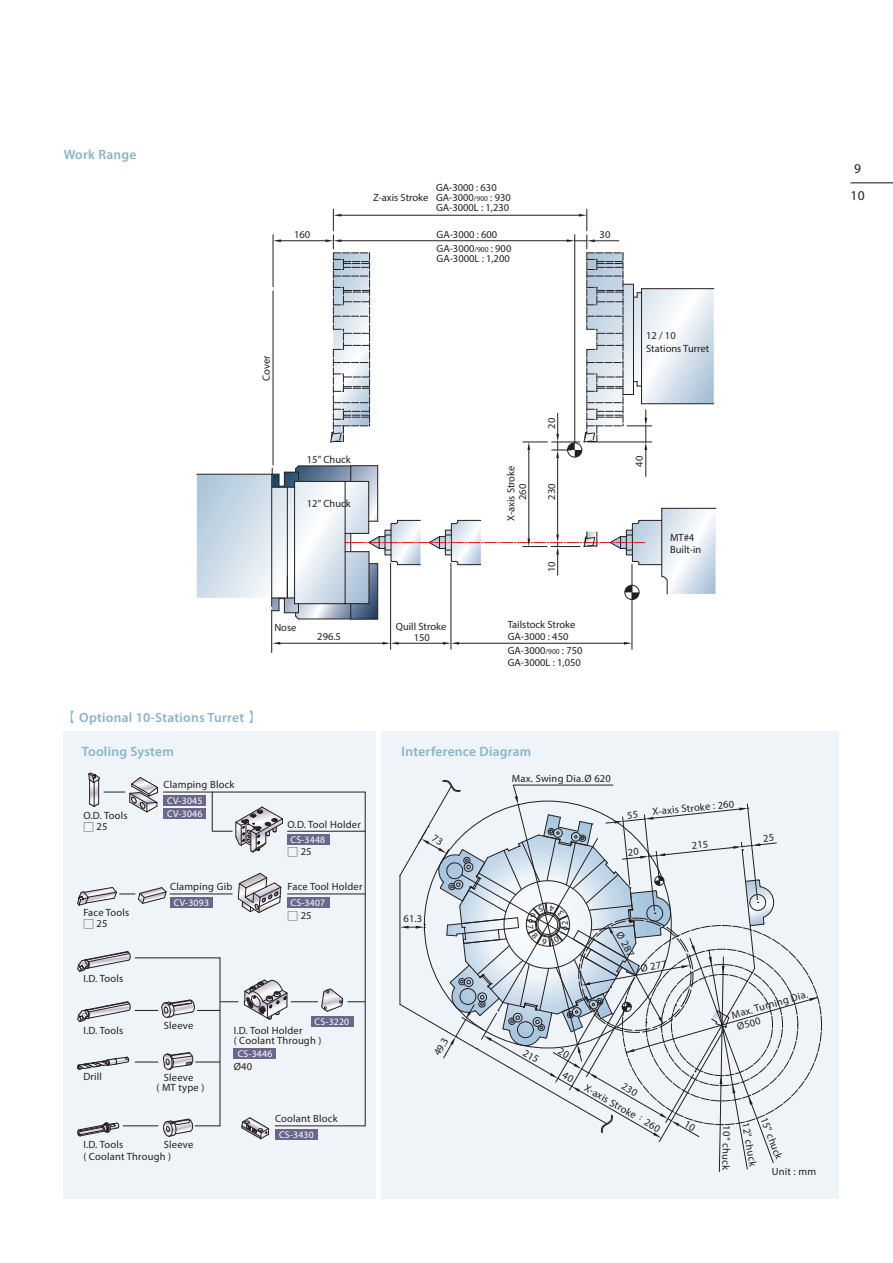
<style>
.page{position:relative;width:893px;height:1263px;background:#fff}
.page>*{position:absolute;margin:0;border:0;box-sizing:border-box;transform-origin:0 0}
.t1{font:600 13.5px "Myriad Pro";letter-spacing:.02em;color:#88b4c8}
.t2{font:13.5px/26.8px "Myriad Pro";color:#231f20}
.t3{font:10.5px/10.4px "Myriad Pro";color:#231f20}
.t4{font:10.5px "Myriad Pro";letter-spacing:.02em;color:#231f20}
.t5{font:9.75px/12.5px "Myriad Pro";letter-spacing:.02em;color:#fff}
.s1{font-size:7.5px}
.s2{font-family:"Lin Gothic";font-weight:700}
.s3{font-family:"P Ming Li U"}
.s4{font-family:"Adobe Ming Std";font-weight:300}
</style>
<div class="page">
<hr style="left:850px;top:182px;width:43px;height:1px;background:#231f20">
<hr style="left:632px;top:564px;width:1px;height:85px;background:#231f20">
<hr style="left:451px;top:563px;width:1px;height:86px;background:#231f20">
<hr style="left:459px;top:643px;width:165px;height:1px;background:#231f20">
<svg style="left:624px;top:642px;width:8px;height:3px"></svg>
<hr style="left:390px;top:563px;width:1px;height:86px;background:#231f20">
<hr style="left:399px;top:643px;width:44px;height:1px;background:#231f20">
<svg style="left:443px;top:642px;width:16px;height:3px"></svg>
<hr style="left:280px;top:643px;width:103px;height:1px;background:#231f20">
<svg style="left:383px;top:642px;width:16px;height:3px"></svg>
<svg style="left:272px;top:642px;width:8px;height:3px"></svg>
<hr style="left:271px;top:610px;width:1px;height:43px;background:#231f20">
<svg style="left:197px;top:209px;width:519px;height:411px"></svg>
<hr style="left:294px;top:487px;width:1px;height:111px;background:#231f20">
<div style="left:63px;top:731px;width:313px;height:468px;background:#eef4f7"></div>
<div style="left:382px;top:731px;width:457px;height:468px;background:#eef4f7"></div>
<div style="left:288px;top:834px;width:42px;height:11px;background:#6b678c"></div>
<div style="left:288px;top:897px;width:42px;height:11px;background:#6b678c"></div>
<div style="left:234px;top:1048px;width:42px;height:11px;background:#6b678c"></div>
<div style="left:311px;top:1016px;width:43px;height:10px;background:#6b678c"></div>
<div style="left:275px;top:1129px;width:43px;height:11px;background:#6b678c"></div>
<hr style="left:365px;top:792px;width:1px;height:334px;background:#231f20">
<hr style="left:163px;top:792px;width:202px;height:1px;background:#231f20">
<hr style="left:135px;top:958px;width:85px;height:1px;background:#231f20">
<hr style="left:220px;top:958px;width:1px;height:168px;background:#231f20">
<svg style="left:77px;top:951px;width:54px;height:21px"></svg>
<svg style="left:135px;top:1052px;width:85px;height:18px"></svg>
<svg style="left:77px;top:1057px;width:52px;height:13px"></svg>
<svg style="left:77px;top:1122px;width:43px;height:14px"></svg>
<hr style="left:123px;top:1125px;width:35px;height:1px;background:#231f20">
<svg style="left:163px;top:1119px;width:57px;height:17px"></svg>
<svg style="left:77px;top:999px;width:161px;height:23px"></svg>
<hr style="left:288px;top:894px;width:77px;height:1px;background:#231f20">
<hr style="left:170px;top:894px;width:62px;height:1px;background:#231f20">
<svg style="left:77px;top:887px;width:90px;height:19px"></svg>
<svg style="left:212px;top:806px;width:71px;height:46px"></svg>
<hr style="left:288px;top:831px;width:77px;height:1px;background:#231f20">
<svg style="left:241px;top:1117px;width:28px;height:22px"></svg>
<hr style="left:275px;top:1125px;width:90px;height:1px;background:#231f20">
<hr style="left:212px;top:792px;width:1px;height:39px;background:#231f20">
<svg style="left:88px;top:772px;width:70px;height:40px"></svg>
<svg style="left:238px;top:873px;width:43px;height:40px"></svg>
<svg style="left:244px;top:979px;width:121px;height:40px"></svg>
<div style="left:170px;top:897px;width:43px;height:11px;background:#6b678c"></div>
<div style="left:163px;top:808px;width:43px;height:10px;background:#6b678c"></div>
<div style="left:163px;top:795px;width:43px;height:11px;background:#6b678c"></div>
<svg style="left:399px;top:780px;width:419px;height:392px"></svg>
<p class="t1" style="left:64px;top:145px;width:74px">Work Range</p>
<p class="t3" style="left:436px;top:182px;width:76px">GA-3000 : 630<br>GA-3000<span class="s1">/900</span> : 930<br>GA-3000L : 1,230</p>
<p class="t3" style="left:437px;top:228px;width:76px;line-height:13.2px">GA-3000 : 600<br>GA-3000<span class="s1">/900</span> : 900</p>
<p class="t3" style="left:437px;top:253px;width:75px">GA-3000L : 1,200</p>
<p class="t3" style="left:373px;top:192px;width:57px">Z-axis Stroke</p>
<p class="t3" style="left:294px;top:230px;width:18px">160</p>
<p class="t3" style="left:600px;top:230px;width:12px">30</p>
<p class="t3" style="left:261px;top:381px;width:27px;rotate:-90deg">Cover</p>
<p class="t3" style="left:307px;top:454px;width:45px">15" Chuck</p>
<p class="t3" style="left:307px;top:498px;width:45px">12" Chuck</p>
<p class="t3" style="left:546px;top:429px;width:12px;rotate:-90deg">20</p>
<p class="t3" style="left:506px;top:521px;width:57px;rotate:-90deg">X-axis Stroke</p>
<p class="t3" style="left:517px;top:500px;width:18px;rotate:-90deg">260</p>
<p class="t3" style="left:546px;top:500px;width:18px;rotate:-90deg">230</p>
<p class="t3" style="left:546px;top:572px;width:12px;rotate:-90deg">10</p>
<p class="t3" style="left:274px;top:622px;width:24px">Nose</p>
<p class="t3" style="left:396px;top:621px;width:52px">Quill Stroke</p>
<p class="t3" style="left:508px;top:619px;width:69px">Tailstock Stroke</p>
<p class="t3" style="left:508px;top:657px;width:75px">GA-3000L : 1,050</p>
<p class="t3" style="left:317px;top:631px;width:25px">296.5</p>
<p class="t3" style="left:414px;top:632px;width:18px">150</p>
<p class="t3" style="left:508px;top:631px;width:62px">GA-3000 : 450</p>
<p class="t3" style="left:508px;top:645px;width:76px">GA-3000<span class="s1">/900</span> : 750</p>
<p class="t1" style="left:62px;top:709px;width:200px"><span class="s2">【</span> Optional 10-Stations Turret <span class="s2">】</span></p>
<p class="t1" style="left:82px;top:743px;width:94px">Tooling System</p>
<p class="t1" style="left:402px;top:743px;width:131px">Interference Diagram</p>
<p class="t4" style="left:163px;top:778px;width:73px">Clamping Block</p>
<p class="t4" style="left:512px;top:771px;width:101px">Max. Swing Dia.Ø 620</p>
<p class="t3" style="left:83px;top:810px;width:46px">O.D. Tools</p>
<p class="t3" style="left:83px;top:821px;width:26px"><span class="s3">□</span> 25</p>
<p class="t5" style="left:167px;top:794px;width:37px">CV-3045<br>CV-3046</p>
<p class="t4" style="left:288px;top:817px;width:75px">O.D. Tool Holder</p>
<p class="t5" style="left:291px;top:833px;width:36px">CS-3448</p>
<p class="t3" style="left:288px;top:846px;width:26px"><span class="s3">□</span> 25</p>
<p class="t4" style="left:170px;top:880px;width:64px">Clamping Gib</p>
<p class="t4" style="left:288px;top:880px;width:76px">Face Tool Holder</p>
<p class="t5" style="left:174px;top:896px;width:37px">CV-3093</p>
<p class="t5" style="left:291px;top:896px;width:36px">CS-3407</p>
<p class="t4" style="left:83px;top:905px;width:47px">Face Tools</p>
<p class="t3" style="left:83px;top:918px;width:26px"><span class="s3">□</span> 25</p>
<p class="t3" style="left:288px;top:910px;width:26px"><span class="s3">□</span> 25</p>
<p class="t3" style="left:403px;top:913px;width:20px">61.3</p>
<p class="t3" style="left:646px;top:329px;width:65px;line-height:12.6px">12 / 10<br>Stations Turret</p>
<p class="t3" style="left:634px;top:467px;width:12px;rotate:-90deg">40</p>
<p class="t3" style="left:670px;top:532px;width:33px;line-height:11.4px">MT#4<br>Built-in</p>
<p class="t3" style="left:652px;top:807px;width:84px;rotate:-6deg">X-axis Stroke : 260</p>
<p class="t3" style="left:624px;top:930px;width:28px;rotate:61deg">Ø 287</p>
<p class="t3" style="left:83px;top:973px;width:41px">I.D. Tools</p>
<p class="t3" style="left:83px;top:1025px;width:41px">I.D. Tools</p>
<p class="t3" style="left:164px;top:1020px;width:31px">Sleeve</p>
<p class="t3" style="left:83px;top:1071px;width:20px">Drill</p>
<p class="t3" style="left:164px;top:1072px;width:31px">Sleeve</p>
<p class="t3" style="left:156px;top:1082px;width:50px">( MT type )</p>
<p class="t3" style="left:83px;top:1139px;width:41px">I.D. Tools</p>
<p class="t3" style="left:164px;top:1139px;width:31px">Sleeve</p>
<p class="t4" style="left:83px;top:1150px;width:89px">( Coolant Through )</p>
<p class="t4" style="left:234px;top:1024px;width:70px">I.D. Tool Holder</p>
<p class="t5" style="left:315px;top:1015px;width:36px">CS-3220</p>
<p class="t4" style="left:234px;top:1034px;width:89px">( Coolant Through )</p>
<p class="t5" style="left:238px;top:1047px;width:36px">CS-3446</p>
<p class="t3" style="left:234px;top:1061px;width:20px">Ø40</p>
<p class="t4" style="left:275px;top:1112px;width:64px">Coolant Block</p>
<p class="t5" style="left:279px;top:1128px;width:36px">CS-3430</p>
<p class="t3" style="left:432px;top:1052px;width:20px;rotate:-60deg">49.3</p>
<p class="t3" style="left:640px;top:963px;width:28px;rotate:-10deg">Ø 277</p>
<p class="t3" style="left:588px;top:1082px;width:87px;rotate:30deg">X-axis Stroke<span class="s4">：</span>260</p>
<p class="t3" style="left:730px;top:1010px;width:80px;rotate:-16deg">Max. Turning Dia.</p>
<p class="t3" style="left:736px;top:1022px;width:26px;rotate:-16deg">Ø500</p>
<p class="t3" style="left:732px;top:1125px;width:46px;rotate:91deg">10" chuck</p>
<p class="t3" style="left:751px;top:1122px;width:46px;rotate:80deg">12" chuck</p>
<p class="t3" style="left:769px;top:1115px;width:46px;rotate:69deg">15" chuck</p>
<p class="t3" style="left:772px;top:1166px;width:46px">Unit : mm</p>
<p class="t2" style="left:850px;top:155px;width:16px">9<br>10</p>
</div>
